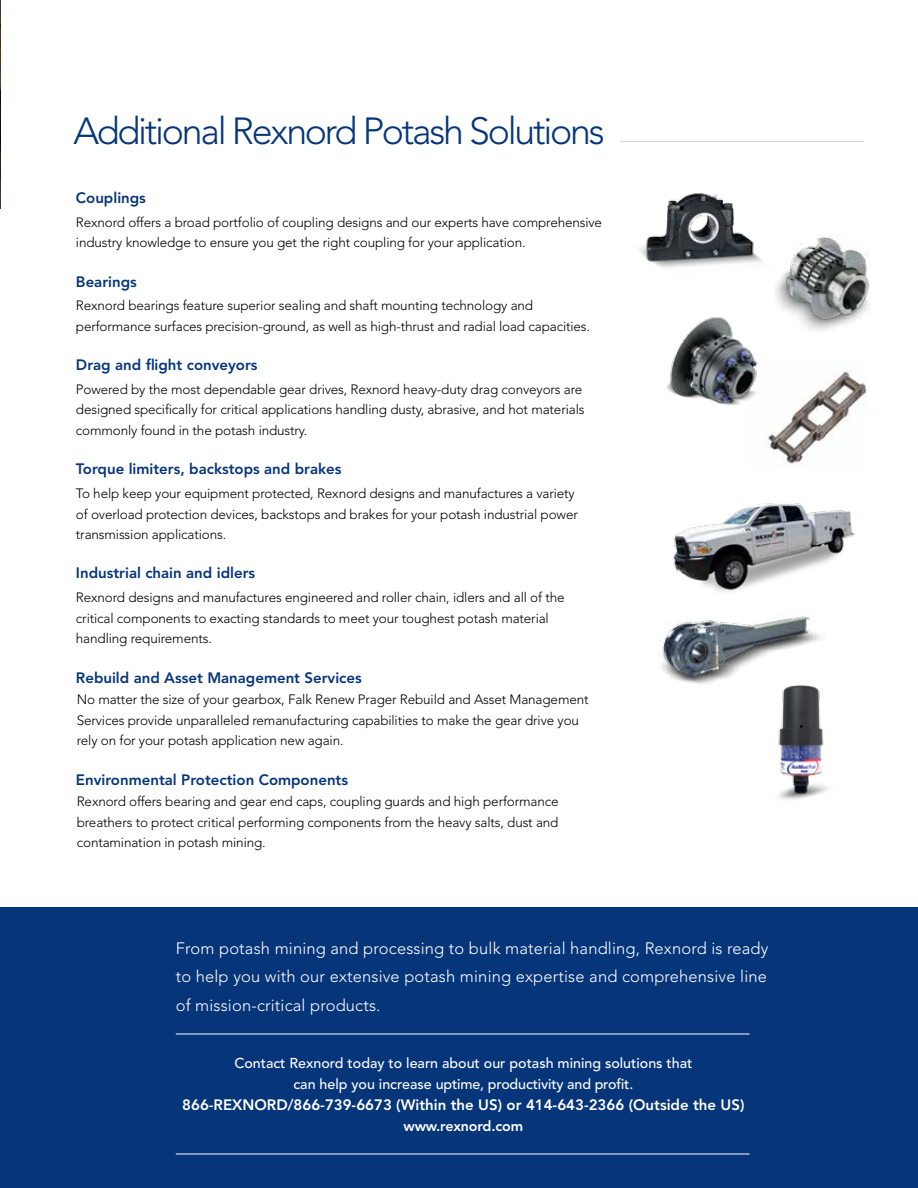
<style>
.page{position:relative;width:918px;height:1188px;background:#fff}
.page>*{position:absolute;margin:0;border:0;box-sizing:border-box;transform-origin:0 0}
.t1{font:300 37.5px "Avenir LT Std";letter-spacing:-.06em;color:#06357a}
.t2{font:300 16.5px/28.5px "Avenir LT Std";letter-spacing:.01em;color:#fff;text-align:justify}
.t3{font:800 15px "Avenir LT Std";color:#06357a}
.t4{font:800 15px "Avenir LT Std";color:#fff}
.t5{font:500 14.25px/21px "Avenir LT Std";color:#fff;text-align:center}
.t6{font:800 14.25px "Avenir LT Std";letter-spacing:-.01em;color:#fff}
.t7{font:300 13.5px/20.7px "Avenir LT Std";letter-spacing:-.01em;color:#000}
</style>
<div class="page">
<div style="left:0;top:907px;width:918px;height:281px;background:#06357a"></div>
<hr style="left:176px;top:1154px;width:574px;height:1px;background:#fff">
<hr style="left:176px;top:1034px;width:574px;height:1px;background:#fff">
<hr style="left:620px;top:141px;width:244px;height:1px;background:#d1d3d4">
<img style="left:666px;top:317px;width:92px;height:88px">
<img style="left:747px;top:363px;width:120px;height:102px">
<img style="left:775px;top:236px;width:94px;height:95px">
<img style="left:639px;top:193px;width:123px;height:75px">
<img style="left:0;top:0;width:1px;height:208px">
<img style="left:778px;top:716px;width:51px;height:84px">
<img style="left:662px;top:616px;width:159px;height:100px">
<img style="left:673px;top:503px;width:182px;height:89px">
<h1 class="t1" style="left:73px;top:109px;width:533px">Additional Rexnord Potash Solutions</h1>
<p class="t3" style="left:76px;top:189px;width:72px">Couplings</p>
<p class="t7" style="left:76px;top:212px;width:528px">Rexnord offers a broad portfolio of coupling designs and our experts have comprehensive industry knowledge to ensure you get the right coupling for your application.</p>
<p class="t3" style="left:76px;top:272px;width:62px">Bearings</p>
<p class="t7" style="left:76px;top:295px;width:516px">Rexnord bearings feature superior sealing and shaft mounting technology and performance surfaces precision-ground, as well as high-thrust and radial load capacities.</p>
<p class="t3" style="left:76px;top:356px;width:183px">Drag and flight conveyors</p>
<p class="t7" style="left:76px;top:379px;width:510px">Powered by the most dependable gear drives, Rexnord heavy-duty drag conveyors are designed specifically for critical applications handling dusty, abrasive, and hot materials commonly found in the potash industry.</p>
<p class="t3" style="left:76px;top:460px;width:267px">Torque limiters, backstops and brakes</p>
<p class="t7" style="left:76px;top:483px;width:503px">To help keep your equipment protected, Rexnord designs and manufactures a variety of overload protection devices, backstops and brakes for your potash industrial power transmission applications.</p>
<p class="t3" style="left:76px;top:564px;width:181px">Industrial chain and idlers</p>
<p class="t7" style="left:76px;top:587px;width:490px">Rexnord designs and manufactures engineered and roller chain, idlers and all of the critical components to exacting standards to meet your toughest potash material handling requirements.</p>
<p class="t3" style="left:76px;top:668px;width:287px">Rebuild and Asset Management Services</p>
<p class="t7" style="left:77px;top:689px;width:513px">No matter the size of your gearbox, Falk Renew Prager Rebuild and Asset Management<br>Services provide unparalleled remanufacturing capabilities to make the gear drive you rely on for your potash application new again.</p>
<p class="t3" style="left:76px;top:771px;width:274px">Environmental Protection Components</p>
<p class="t7" style="left:77px;top:791px;width:483px;text-align:justify">Rexnord offers bearing and gear end caps, coupling guards and high performance breathers to protect critical performing components from the heavy salts, dust and contamination in potash mining.</p>
<p class="t2" style="left:176px;top:934px;width:594px">From potash mining and processing to bulk material handling, Rexnord is ready to help you with our extensive potash mining expertise and comprehensive line of mission-critical products.</p>
<p class="t5" style="left:234px;top:1053px;width:460px">Contact Rexnord today to learn about our potash mining solutions that can help you increase uptime, productivity and profit.</p>
<p class="t4" style="left:182px;top:1096px;width:564px">866-REXNORD/866-739-6673 (Within the US) or 414-643-2366 (Outside the US)</p>
<p class="t6" style="left:404px;top:1117px;width:121px">www.rexnord.com</p>
</div>
